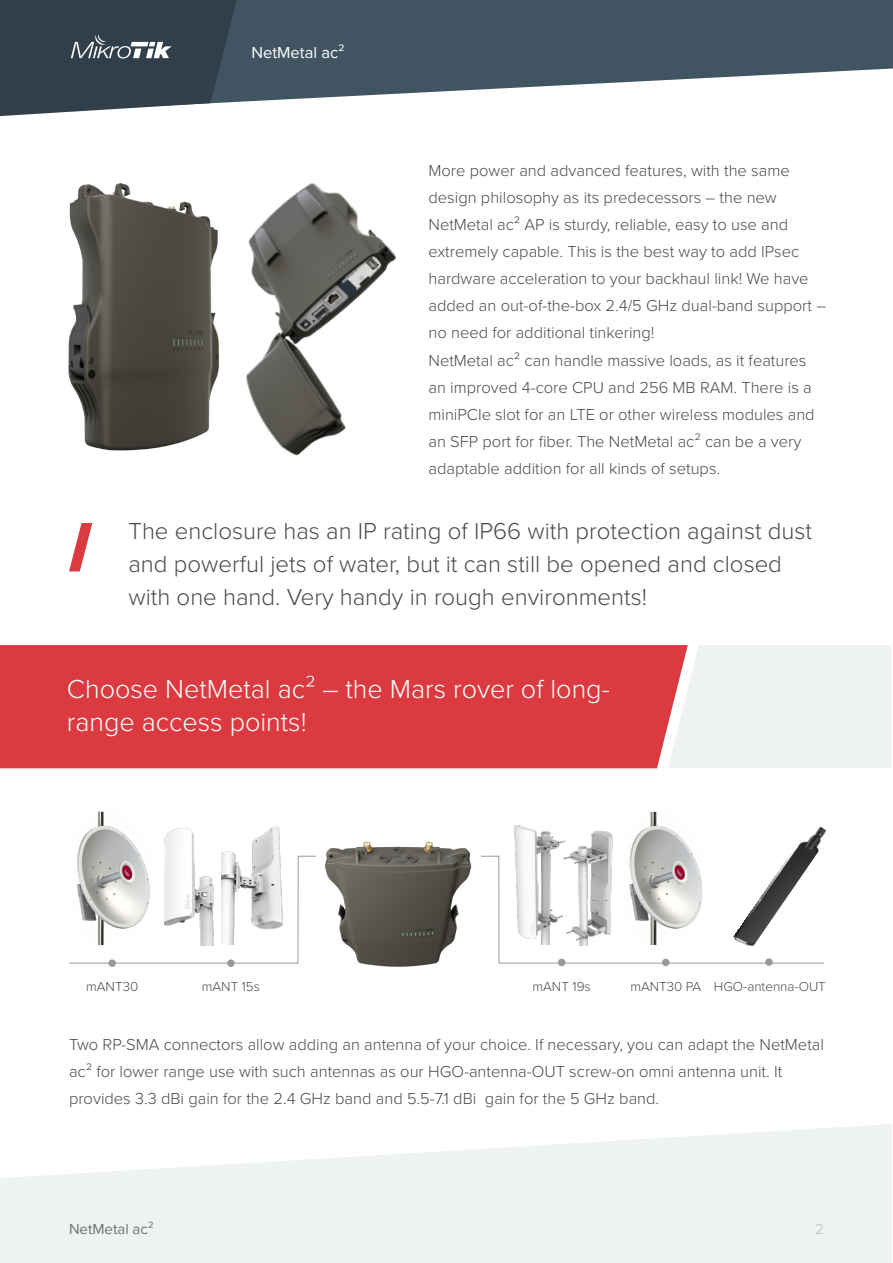
<style>
.page{position:relative;width:893px;height:1263px;background:#fff}
.page>*{position:absolute;margin:0;border:0;box-sizing:border-box;transform-origin:0 0}
.Teksts{font:300 27px/33px "Proxima Nova";color:#fff}
.Teksts-2{font:300 24px/33px "Proxima Nova";color:#494a4a}
.Teksts-3{font:300 16.5px/27px "Proxima Nova";color:#494a4a}
.t1{font:16.5px "Proxima Nova";color:#fff}
.t2{font:15px "Proxima Nova";color:#6f7070}
.t3{font:15px "Proxima Nova";color:#c7c8ca}
.Teksts-4{font:300 13.5px "Proxima Nova";color:#494a4a}
</style>
<div class="page">
<svg style="left:236px;top:0;width:657px;height:94px;background:#546572"></svg>
<svg style="left:0;top:1124px;width:892px;height:139px;fill:#eff2f3"></svg>
<svg style="left:0;top:0;width:236px;height:116px;background:#394751"></svg>
<img style="left:313px;top:841px;width:169px;height:126px">
<svg style="left:69px;top:523px;width:23px;height:48px"></svg>
<div style="left:0;top:645px;width:668px;height:123px;background:#db3b40"></div>
<svg style="left:668px;top:645px;width:223px;height:123px"></svg>
<img style="left:91px;top:94px;width:305px;height:362px">
<svg style="left:69px;top:856px;width:247px;height:107px"></svg>
<svg style="left:481px;top:856px;width:343px;height:107px"></svg>
<img style="left:74px;top:811px;width:76px;height:134px">
<div style="left:108px;top:959px;width:8px;height:8px;background:#989999;border-radius:50%"></div>
<img style="left:164px;top:828px;width:58px;height:117px">
<img style="left:222px;top:826px;width:76px;height:119px">
<div style="left:227px;top:959px;width:8px;height:8px;background:#989999;border-radius:50%"></div>
<img style="left:506px;top:825px;width:56px;height:120px">
<img style="left:562px;top:830px;width:55px;height:115px">
<div style="left:558px;top:959px;width:7px;height:7px;background:#989999;border-radius:50%"></div>
<img style="left:624px;top:811px;width:84px;height:134px">
<div style="left:662px;top:959px;width:7px;height:7px;background:#989999;border-radius:50%"></div>
<div style="left:765px;top:958px;width:8px;height:8px;background:#989999;border-radius:50%"></div>
<img style="left:732px;top:826px;width:95px;height:124px">
<img style="left:68px;top:176px;width:155px;height:280px">
<p class="t1" style="left:251px;top:40px;width:95px">NetMetal ac²</p>
<p class="Teksts-3" style="left:428px;top:156px;width:399px">More power and advanced features, with the same design philosophy as its predecessors – the new NetMetal ac² AP is sturdy, reliable, easy to use and extremely capable. This is the best way to add IPsec hardware acceleration to your backhaul link! We have added an out-of-the-box 2.4/5 GHz dual-band support – no need for additional tinkering!</p>
<p class="Teksts-3" style="left:428px;top:346px;width:388px">NetMetal ac² can handle massive loads, as it features an improved 4-core CPU and 256 MB RAM. There is a miniPCIe slot for an LTE or other wireless modules and an SFP port for fiber. The NetMetal ac² can be a very adaptable addition for all kinds of setups.</p>
<p class="Teksts-2" style="left:128px;top:514px;width:685px">The enclosure has an IP rating of IP66 with protection against dust and powerful jets of water, but it can still be opened and closed with one hand. Very handy in rough environments!</p>
<p class="Teksts" style="left:67px;top:671px;width:544px">Choose NetMetal ac² – the Mars rover of long&shy;range access points!</p>
<p class="Teksts-4" style="left:86px;top:976px;width:53px">mANT30</p>
<p class="Teksts-4" style="left:202px;top:976px;width:60px">mANT 15s</p>
<p class="Teksts-4" style="left:533px;top:976px;width:60px">mANT 19s</p>
<p class="Teksts-4" style="left:630px;top:976px;width:72px">mANT30 PA</p>
<p class="Teksts-4" style="left:714px;top:976px;width:113px">HGO-antenna-OUT</p>
<p class="Teksts-3" style="left:69px;top:1030px;width:756px">Two RP-SMA connectors allow adding an antenna of your choice. If necessary, you can adapt the NetMetal ac² for lower range use with such antennas as our HGO-antenna-OUT screw-on omni antenna unit. It provides 3.3 dBi gain for the 2.4 GHz band and 5.5-7.1 dBi gain for the 5 GHz band.</p>
<p class="t2" style="left:69px;top:1218px;width:86px">NetMetal ac²</p>
<p class="t3" style="left:815px;top:1218px;width:10px">2</p>
</div>
